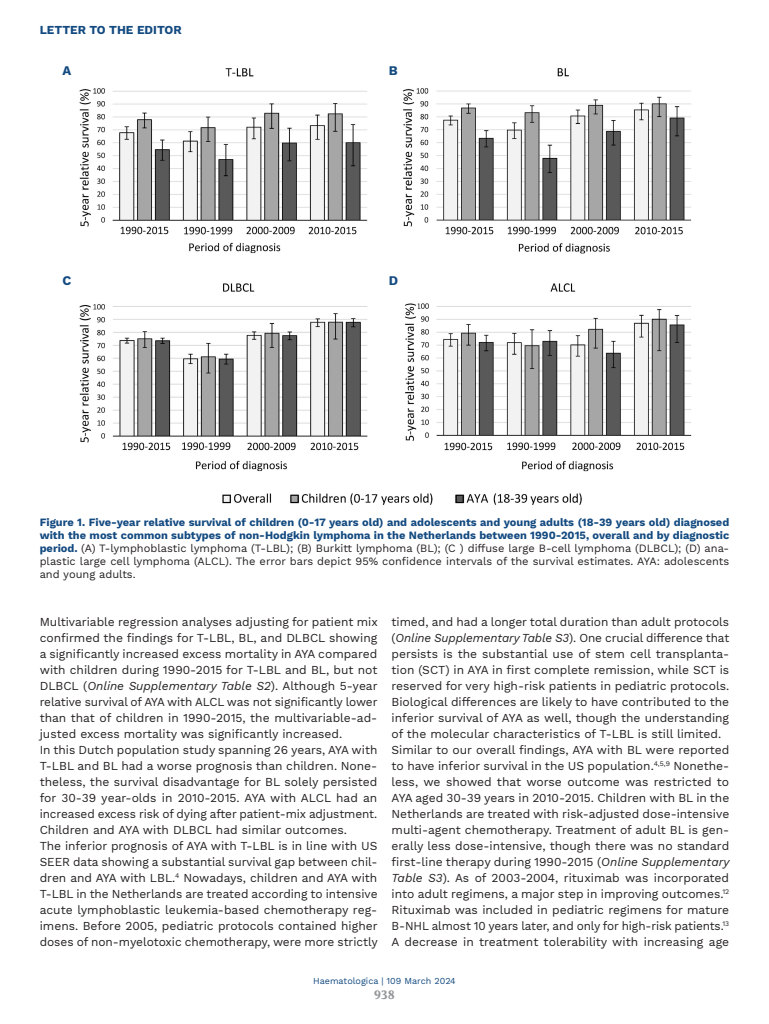
<style>
.page{position:relative;width:769px;height:1024px;background:#fff}
.page>*{position:absolute;margin:0;border:0;box-sizing:border-box;transform-origin:0 0}
.LETTERE_Figure{font:700 13px "Work Sans";color:#134a80}
.TESTO{font:12px/16px "Work Sans";color:#231f20;text-align:justify}
.t1{font:700 12px "Work Sans";color:#134a80}
.t2{font:700 12px "Volkhov";color:#939598}
.DIDA_Figura{font:11px/13px "Work Sans";color:#231f20;text-align:justify}
.t3{font:9px "Work Sans";color:#134a80}
.s1{font-weight:700;color:#134a80}
.s2{font-style:italic}
</style>
<div class="page">
<img style="left:79px;top:68px;width:613px;height:437px">
<p class="t1" style="left:40px;top:23px;width:143px">LETTER TO THE EDITOR</p>
<p class="LETTERE_Figure" style="left:62px;top:62px;width:10px">A</p>
<p class="LETTERE_Figure" style="left:62px;top:273px;width:10px">C</p>
<p class="LETTERE_Figure" style="left:388px;top:62px;width:10px">B</p>
<p class="LETTERE_Figure" style="left:388px;top:273px;width:11px">D</p>
<p class="DIDA_Figura" style="left:40px;top:515px;width:690px"><span class="s1">Figure 1. Five-year relative survival of children (0-17 years old) and adolescents and young adults (18-39 years old) diagnosed with the most common subtypes of non-Hodgkin lymphoma in the Netherlands between 1990-2015, overall and by diagnostic period.</span> (A) T-lymphoblastic lymphoma (T-LBL); (B) Burkitt lymphoma (BL); (C ) diffuse large B-cell lymphoma (DLBCL); (D) ana&shy;plastic large cell lymphoma (ALCL). The error bars depict 95% confidence intervals of the survival estimates. AYA: adolescents and young adults.</p>
<p class="TESTO" style="left:40px;top:614px;width:339px">Multivariable regression analyses adjusting for patient mix confirmed the findings for T-LBL, BL, and DLBCL showing a significantly increased excess mortality in AYA compared with children during 1990-2015 for T-LBL and BL, but not DLBCL (<span class="s2">Online Supplementary Table S2</span>). Although 5-year relative survival of AYA with ALCL was not significantly lower than that of children in 1990-2015, the multivariable-ad&shy;justed excess mortality was significantly increased.</p>
<p class="TESTO" style="left:40px;top:742px;width:339px">In this Dutch population study spanning 26 years, AYA with T-LBL and BL had a worse prognosis than children. None&shy;theless, the survival disadvantage for BL solely persisted for 30-39 year-olds in 2010-2015. AYA with ALCL had an increased excess risk of dying after patient-mix adjustment.<br>Children and AYA with DLBCL had similar outcomes.</p>
<p class="TESTO" style="left:40px;top:838px;width:339px">The inferior prognosis of AYA with T-LBL is in line with US SEER data showing a substantial survival gap between chil&shy;dren and AYA with LBL.<sup>4</sup> Nowadays, children and AYA with T-LBL in the Netherlands are treated according to intensive acute lymphoblastic leukemia-based chemotherapy reg&shy;imens. Before 2005, pediatric protocols contained higher doses of non-myelotoxic chemotherapy, were more strictly</p>
<p class="TESTO" style="left:391px;top:614px;width:339px">timed, and had a longer total duration than adult protocols (<span class="s2">Online Supplementary Table S3</span>). One crucial difference that persists is the substantial use of stem cell transplanta&shy;tion (SCT) in AYA in first complete remission, while SCT is reserved for very high-risk patients in pediatric protocols.<br>Biological differences are likely to have contributed to the inferior survival of AYA as well, though the understanding of the molecular characteristics of T-LBL is still limited.</p>
<p class="TESTO" style="left:391px;top:742px;width:339px">Similar to our overall findings, AYA with BL were reported to have inferior survival in the US population.<sup>4,5,9</sup> Nonethe&shy;less, we showed that worse outcome was restricted to AYA aged 30-39 years in 2010-2015. Children with BL in the Netherlands are treated with risk-adjusted dose-intensive multi-agent chemotherapy. Treatment of adult BL is gen&shy;erally less dose-intensive, though there was no standard first-line therapy during 1990-2015 (<span class="s2">Online Supplementary Table S3</span>). As of 2003-2004, rituximab was incorporated into adult regimens, a major step in improving outcomes.<sup>12<br></sup>Rituximab was included in pediatric regimens for mature B-NHL almost 10 years later, and only for high-risk patients.<sup>13<br></sup>A decrease in treatment tolerability with increasing age</p>
<p class="t3" style="left:313px;top:975px;width:144px">Haematologica | 109 March 2024</p>
<p class="t2" style="left:374px;top:987px;width:22px">938</p>
</div>
